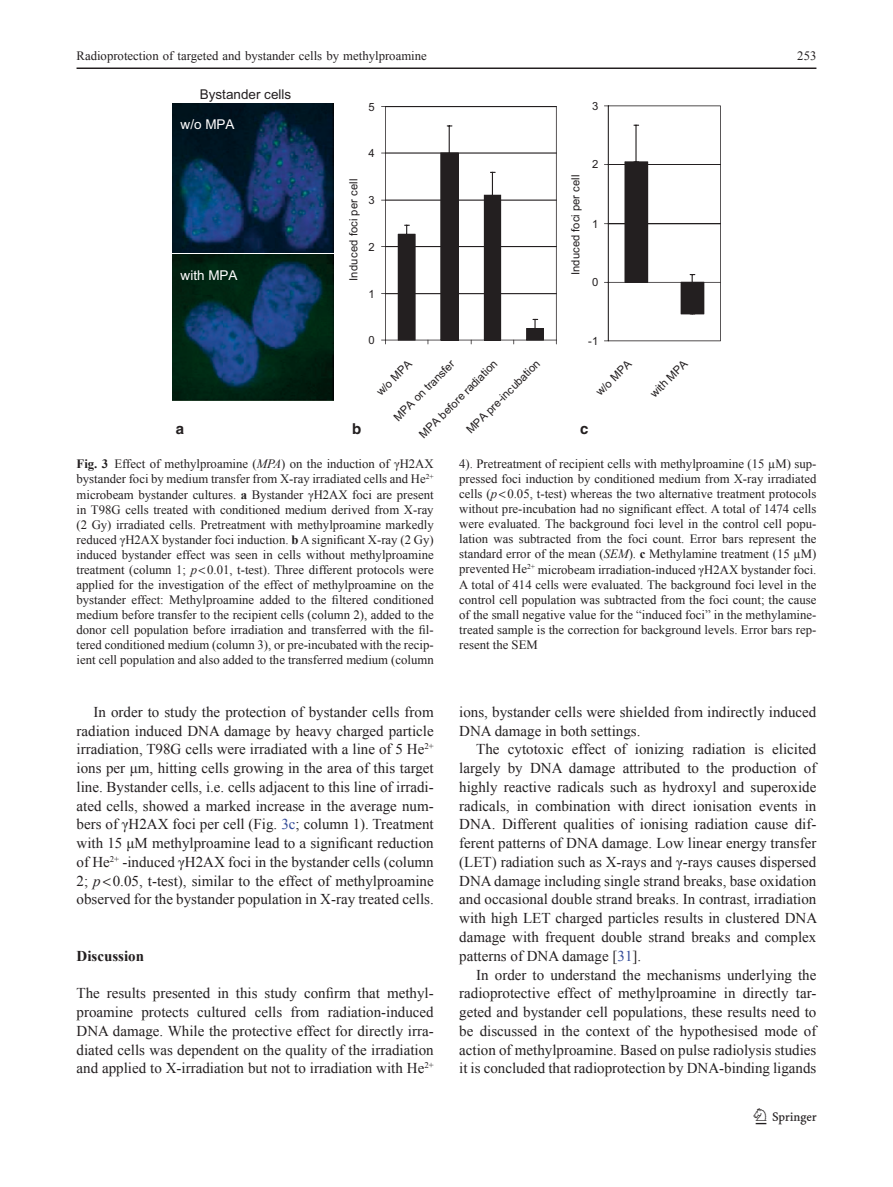
<style>
.page{position:relative;width:893px;height:1187px;background:#fff}
.page>*{position:absolute;margin:0;border:0;box-sizing:border-box;transform-origin:0 0}
.t1{font:22.5px "Springnew";color:#231f20}
.t2{font:15px/18.8px "Times New Roman";color:#231f20;text-align:justify}
.t3{font:700 15px "Times New Roman";color:#231f20}
.t4{font:700 15px "Helvetica";color:#231f20}
.t5{font:13.5px "Arial";color:#231f20}
.t6{font:13.5px "Arial";color:#fff}
.t7{font:12.75px/15px "Times New Roman";color:#231f20;text-align:justify}
.t8{font:11.25px "Arial";color:#231f20}
.t9{font:11.25px "Arial";letter-spacing:.025em;color:#231f20}
.s1{font-weight:700}
.s2{font-style:italic}
.s3{color:#324a97}
</style>
<div class="page">
<hr style="left:77px;top:67px;width:739px;height:2px;background:#231f20">
<hr style="left:385px;top:293px;width:171px;height:1px;background:#231f20">
<hr style="left:385px;top:246px;width:171px;height:1px;background:#231f20">
<hr style="left:385px;top:200px;width:171px;height:1px;background:#231f20">
<hr style="left:385px;top:153px;width:171px;height:1px;background:#231f20">
<hr style="left:385px;top:106px;width:171px;height:1px;background:#231f20">
<svg style="left:398px;top:225px;width:17px;height:114px;background:#322e2f"></svg>
<svg style="left:440px;top:125px;width:19px;height:214px;background:#3f3c3d"></svg>
<svg style="left:484px;top:172px;width:17px;height:167px;background:#3e3b3c"></svg>
<svg style="left:526px;top:319px;width:18px;height:20px"></svg>
<hr style="left:385px;top:339px;width:172px;height:1px;background:#231f20">
<svg style="left:381px;top:339px;width:5px;height:5px"></svg>
<hr style="left:385px;top:106px;width:1px;height:234px;background:#231f20">
<hr style="left:556px;top:106px;width:1px;height:234px;background:#231f20">
<svg style="left:604px;top:105px;width:117px;height:237px"></svg>
<hr style="left:608px;top:282px;width:113px;height:1px;background:#231f20">
<img style="left:172px;top:104px;width:161px;height:148px">
<img style="left:172px;top:254px;width:161px;height:146px">
<p class="t7" style="left:77px;top:48px;width:352px">Radioprotection of targeted and bystander cells by methylproamine</p>
<p class="t5" style="left:200px;top:85px;width:93px">Bystander cells</p>
<p class="t6" style="left:181px;top:115px;width:56px">w/o MPA</p>
<p class="t6" style="left:181px;top:266px;width:59px">with MPA</p>
<p class="t4" style="left:176px;top:419px;width:10px">a</p>
<p class="t8" style="left:369px;top:99px;width:8px">5</p>
<p class="t9" style="left:346px;top:281px;width:104px;rotate:-90deg">Induced foci per cell</p>
<p class="t8" style="left:369px;top:146px;width:8px">4</p>
<p class="t8" style="left:369px;top:193px;width:8px">3</p>
<p class="t8" style="left:369px;top:239px;width:8px">2</p>
<p class="t8" style="left:369px;top:286px;width:8px">1</p>
<p class="t4" style="left:352px;top:419px;width:11px">b</p>
<p class="t8" style="left:369px;top:333px;width:8px">0</p>
<p class="t8" style="left:373px;top:388px;width:47px;rotate:-45deg">w/o MPA</p>
<p class="t8" style="left:390px;top:414px;width:82px;rotate:-45deg">MPA on transfer</p>
<p class="t8" style="left:416px;top:431px;width:107px;rotate:-45deg">MPA before radiation</p>
<p class="t8" style="left:463px;top:426px;width:100px;rotate:-45deg">MPA pre-incubation</p>
<p class="t8" style="left:592px;top:98px;width:8px">3</p>
<p class="t8" style="left:568px;top:275px;width:102px;rotate:-90deg">Induced foci per cell</p>
<p class="t8" style="left:592px;top:157px;width:8px">2</p>
<p class="t8" style="left:592px;top:216px;width:8px">1</p>
<p class="t8" style="left:592px;top:275px;width:8px">0</p>
<p class="t8" style="left:588px;top:333px;width:12px">-1</p>
<p class="t8" style="left:593px;top:388px;width:46px;rotate:-45deg">w/o MPA</p>
<p class="t8" style="left:647px;top:390px;width:49px;rotate:-45deg">with MPA</p>
<p class="t4" style="left:580px;top:419px;width:10px">c</p>
<p class="t7" style="left:797px;top:48px;width:21px">253</p>
<p class="t7" style="left:77px;top:456px;width:359px"><span class="s1">Fig. 3</span> Effect of methylproamine (<span class="s2">MPA</span>) on the induction of γH2AX bystander foci by medium transfer from X-ray irradiated cells and He<sup>2+ </sup>microbeam bystander cultures. <span class="s1">a</span> Bystander γH2AX foci are present in T98G cells treated with conditioned medium derived from X-ray (2 Gy) irradiated cells. Pretreatment with methylproamine markedly reduced γH2AX bystander foci induction. <span class="s1">b</span> A significant X-ray (2 Gy) induced bystander effect was seen in cells without methylproamine treatment (column 1; <span class="s2">p</span> 0.01, t-test). Three different protocols were applied for the investigation of the effect of methylproamine on the bystander effect: Methylproamine added to the filtered conditioned medium before transfer to the recipient cells (column 2), added to the donor cell population before irradiation and transferred with the fil&shy;tered conditioned medium (column 3), or pre-incubated with the recip&shy;ient cell population and also added to the transferred medium (column</p>
<p class="t7" style="left:459px;top:456px;width:359px">4). Pretreatment of recipient cells with methylproamine (15 µM) sup&shy;pressed foci induction by conditioned medium from X-ray irradiated cells (<span class="s2">p</span> 0.05, t-test) whereas the two alternative treatment protocols without pre-incubation had no significant effect. A total of 1474 cells were evaluated. The background foci level in the control cell popu&shy;lation was subtracted from the foci count. Error bars represent the standard error of the mean (<span class="s2">SEM</span>). <span class="s1">c</span> Methylamine treatment (15 µM) prevented He<sup>2+</sup> microbeam irradiation-induced γH2AX bystander foci.<br>A total of 414 cells were evaluated. The background foci level in the control cell population was subtracted from the foci count; the cause of the small negative value for the “induced foci” in the methylamine&shy;treated sample is the correction for background levels. Error bars rep&shy;resent the SEM</p>
<p class="t2" style="left:77px;top:702px;width:359px;text-indent:17px">In order to study the protection of bystander cells from radiation induced DNA damage by heavy charged particle irradiation, T98G cells were irradiated with a line of 5 He<sup>2+ </sup>ions per μm, hitting cells growing in the area of this target line. Bystander cells, i.e. cells adjacent to this line of irradi&shy;ated cells, showed a marked increase in the average num&shy;bers of γH2AX foci per cell (Fig. <span class="s3">3c</span>; column 1). Treatment with 15 μM methylproamine lead to a significant reduction of He<sup>2+</sup> -induced γH2AX foci in the bystander cells (column 2; <span class="s2">p</span> 0.05, t-test), similar to the effect of methylproamine observed for the bystander population in X-ray treated cells.</p>
<p class="t3" style="left:77px;top:945px;width:69px">Discussion</p>
<p class="t2" style="left:77px;top:983px;width:359px">The results presented in this study confirm that methyl&shy;proamine protects cultured cells from radiation-induced DNA damage. While the protective effect for directly irra&shy;diated cells was dependent on the quality of the irradiation and applied to X-irradiation but not to irradiation with He<sup>2+</sup></p>
<p class="t2" style="left:459px;top:702px;width:359px">ions, bystander cells were shielded from indirectly induced<br>DNA damage in both settings.</p>
<p class="t2" style="left:459px;top:739px;width:359px;text-indent:17px">The cytotoxic effect of ionizing radiation is elicited largely by DNA damage attributed to the production of highly reactive radicals such as hydroxyl and superoxide radicals, in combination with direct ionisation events in DNA. Different qualities of ionising radiation cause dif&shy;ferent patterns of DNA damage. Low linear energy transfer (LET) radiation such as X-rays and γ-rays causes dispersed DNA damage including single strand breaks, base oxidation and occasional double strand breaks. In contrast, irradiation with high LET charged particles results in clustered DNA damage with frequent double strand breaks and complex patterns of DNA damage [<span class="s3">31</span>].</p>
<p class="t2" style="left:459px;top:964px;width:359px;text-indent:17px">In order to understand the mechanisms underlying the radioprotective effect of methylproamine in directly tar&shy;geted and bystander cell populations, these results need to be discussed in the context of the hypothesised mode of action of methylproamine. Based on pulse radiolysis studies it is concluded that radioprotection by DNA-binding ligands</p>
<h1 class="t1" style="left:756px;top:1108px;width:63px">1 3</h1>
</div>
